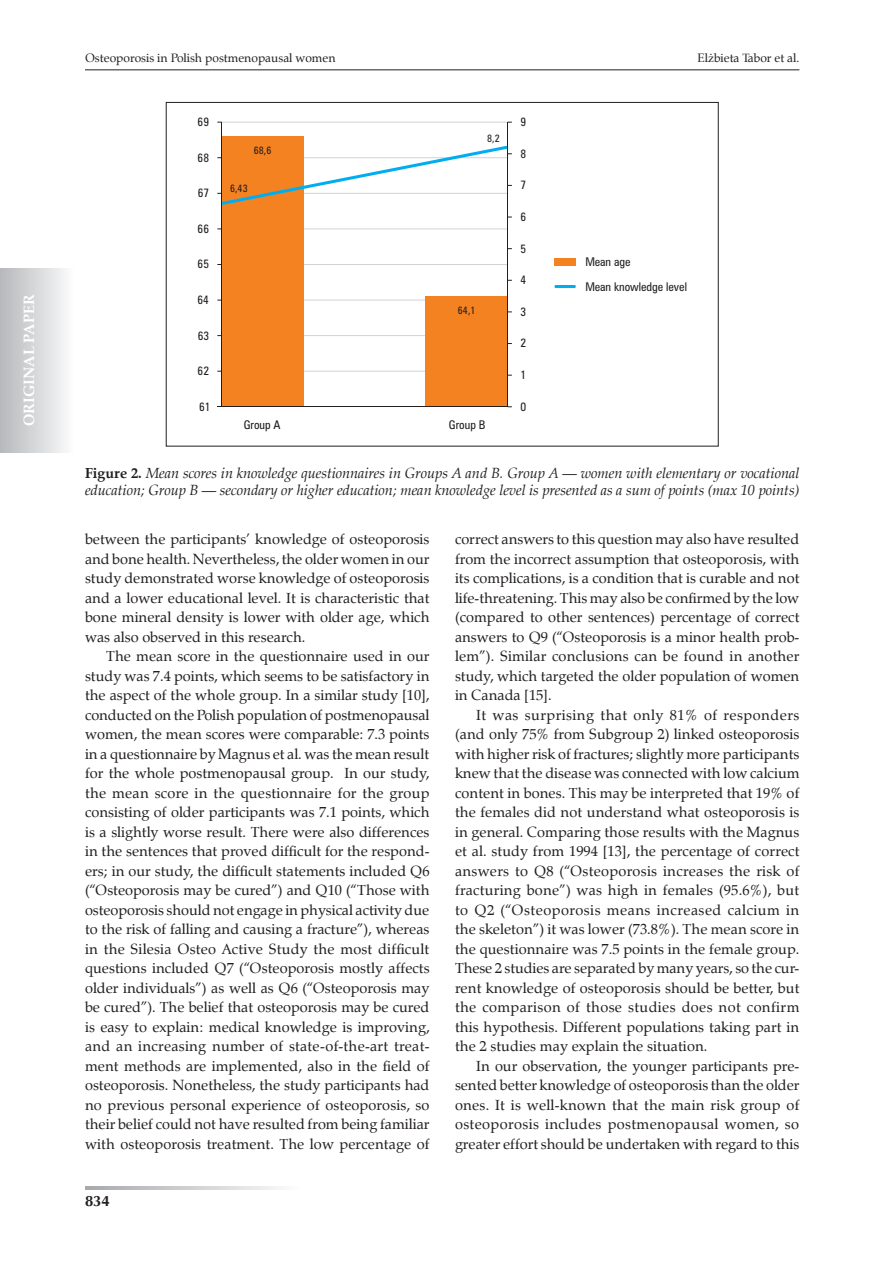
<style>
.page{position:relative;width:893px;height:1263px;background:#fff}
.page>*{position:absolute;margin:0;border:0;box-sizing:border-box;transform-origin:0 0}
.t1{font:700 15px "Zapf Calligr EU";color:#fff}
.t2{font:700 15px "Zapf Humnst EU";color:#231f20}
.t3{font:14.55px/19.5px "Zapf Calligr EU";color:#231f20;text-align:justify}
.t4{font:italic 14.55px/17px "Zapf Calligr EU";color:#231f20}
.t5{font:12px/24.9px "Zurich Cn EU";color:#231f20}
.t6{font:12px "Zapf Calligr EU";color:#231f20}
.t7{font:10.5px "Zurich Cn EU";color:#231f20}
.s1{font-weight:700;font-style:normal}
</style>
<div class="page">
<svg style="left:85px;top:1186px;width:194px;height:3px"></svg>
<div style="left:0;top:269px;width:73px;height:183px;background:linear-gradient(to right,#b6b8bb,#fbfbfc)"></div>
<hr style="left:85px;top:69px;width:714px;height:1px;background:#231f20">
<hr style="left:222px;top:371px;width:286px;height:1px;background:#d1d2d4">
<hr style="left:222px;top:335px;width:286px;height:1px;background:#d1d2d4">
<hr style="left:222px;top:300px;width:286px;height:1px;background:#d1d2d4">
<hr style="left:222px;top:264px;width:286px;height:1px;background:#d1d2d4">
<hr style="left:222px;top:228px;width:286px;height:1px;background:#d1d2d4">
<hr style="left:222px;top:122px;width:286px;height:1px;background:#d1d2d4">
<div style="left:425px;top:296px;width:82px;height:111px;background:#f58220"></div>
<div style="left:222px;top:136px;width:81px;height:271px;background:#f58220"></div>
<hr style="left:507px;top:122px;width:1px;height:285px;background:#231f20">
<hr style="left:221px;top:122px;width:1px;height:285px;background:#231f20">
<hr style="left:217px;top:406px;width:291px;height:1px;background:#231f20">
<svg style="left:217px;top:146px;width:295px;height:59px"></svg>
<div style="left:555px;top:258px;width:21px;height:7px;background:#f58220"></div>
<hr style="left:554px;top:285px;width:22px;height:3px;background:#00aeef">
<p class="t1" style="left:20px;top:426px;width:133px;rotate:-90deg">ORIGINAL PAPER</p>
<p class="t6" style="left:85px;top:50px;width:252px">Osteoporosis in Polish postmenopausal women</p>
<p class="t6" style="left:698px;top:50px;width:103px">Elżbieta Tabor et al.</p>
<p class="t5" style="left:198px;top:109px;width:13px">69</p>
<p class="t5" style="left:198px;top:145px;width:13px">68</p>
<p class="t5" style="left:198px;top:181px;width:13px">67</p>
<p class="t5" style="left:198px;top:216px;width:13px">66</p>
<p class="t5" style="left:198px;top:252px;width:13px">65</p>
<p class="t5" style="left:197px;top:287px;width:13px">64</p>
<p class="t5" style="left:198px;top:323px;width:13px">63</p>
<p class="t5" style="left:198px;top:358px;width:13px">62</p>
<p class="t5" style="left:199px;top:394px;width:13px">61</p>
<p class="t7" style="left:254px;top:144px;width:19px">68,6</p>
<p class="t7" style="left:230px;top:182px;width:19px">6,43</p>
<p class="t5" style="left:244px;top:412px;width:38px">Group A</p>
<p class="t7" style="left:487px;top:132px;width:14px">8,2</p>
<p class="t7" style="left:458px;top:303px;width:19px">64,1</p>
<p class="t5" style="left:449px;top:412px;width:38px">Group B</p>
<p class="t5" style="left:520px;top:109px;width:7px">9</p>
<p class="t5" style="left:520px;top:141px;width:7px">8</p>
<p class="t5" style="left:520px;top:173px;width:7px">7</p>
<p class="t5" style="left:520px;top:204px;width:7px">6</p>
<p class="t5" style="left:520px;top:236px;width:7px">5</p>
<p class="t5" style="left:520px;top:267px;width:7px">4</p>
<p class="t5" style="left:520px;top:299px;width:7px">3</p>
<p class="t5" style="left:520px;top:331px;width:7px">2</p>
<p class="t5" style="left:520px;top:362px;width:7px">1</p>
<p class="t5" style="left:520px;top:394px;width:7px">0</p>
<p class="t5" style="left:585px;top:249px;width:103px">Mean age<br>Mean knowledge level</p>
<p class="t4" style="left:85px;top:465px;width:716px"><span class="s1">Figure 2.</span> Mean scores in knowledge questionnaires in Groups A and B. Group A — women with elementary or vocational education; Group B — secondary or higher education; mean knowledge level is presented as a sum of points (max 10 points)</p>
<p class="t3" style="left:85px;top:530px;width:346px">between the participants’ knowledge of osteoporosis and bone health. Nevertheless, the older women in our study demonstrated worse knowledge of osteoporosis and a lower educational level. It is characteristic that bone mineral density is lower with older age, which was also observed in this research.</p>
<p class="t3" style="left:85px;top:647px;width:346px;text-indent:21px">The mean score in the questionnaire used in our study was 7.4 points, which seems to be satisfactory in the aspect of the whole group. In a similar study [10], conducted on the Polish population of postmenopausal women, the mean scores were comparable: 7.3 points in a questionnaire by Magnus et al. was the mean result for the whole postmenopausal group. In our study, the mean score in the questionnaire for the group consisting of older participants was 7.1 points, which is a slightly worse result. There were also differences in the sentences that proved difficult for the respond&shy;ers; in our study, the difficult statements included Q6 (“Osteoporosis may be cured”) and Q10 (“Those with osteoporosis should not engage in physical activity due to the risk of falling and causing a fracture”), whereas in the Silesia Osteo Active Study the most difficult questions included Q7 (“Osteoporosis mostly affects older individuals”) as well as Q6 (“Osteoporosis may be cured”). The belief that osteoporosis may be cured is easy to explain: medical knowledge is improving, and an increasing number of state-of-the-art treat&shy;ment methods are implemented, also in the field of osteoporosis. Nonetheless, the study participants had no previous personal experience of osteoporosis, so their belief could not have resulted from being familiar with osteoporosis treatment. The low percentage of</p>
<p class="t2" style="left:85px;top:1191px;width:26px">834</p>
<p class="t3" style="left:455px;top:530px;width:346px">correct answers to this question may also have resulted from the incorrect assumption that osteoporosis, with its complications, is a condition that is curable and not life-threatening. This may also be confirmed by the low (compared to other sentences) percentage of correct answers to Q9 (“Osteoporosis is a minor health prob&shy;lem”). Similar conclusions can be found in another study, which targeted the older population of women in Canada [15].</p>
<p class="t3" style="left:455px;top:705px;width:346px;text-indent:21px">It was surprising that only 81% of responders (and only 75% from Subgroup 2) linked osteoporosis with higher risk of fractures; slightly more participants knew that the disease was connected with low calcium content in bones. This may be interpreted that 19% of the females did not understand what osteoporosis is in general. Comparing those results with the Magnus et al. study from 1994 [13], the percentage of correct answers to Q8 (“Osteoporosis increases the risk of fracturing bone”) was high in females (95.6%), but to Q2 (“Osteoporosis means increased calcium in the skeleton”) it was lower (73.8%). The mean score in the questionnaire was 7.5 points in the female group.<br>These 2 studies are separated by many years, so the cur&shy;rent knowledge of osteoporosis should be better, but the comparison of those studies does not confirm this hypothesis. Different populations taking part in the 2 studies may explain the situation.</p>
<p class="t3" style="left:455px;top:1056px;width:346px;text-indent:21px">In our observation, the younger participants pre&shy;sented better knowledge of osteoporosis than the older ones. It is well-known that the main risk group of osteoporosis includes postmenopausal women, so greater effort should be undertaken with regard to this</p>
</div>
